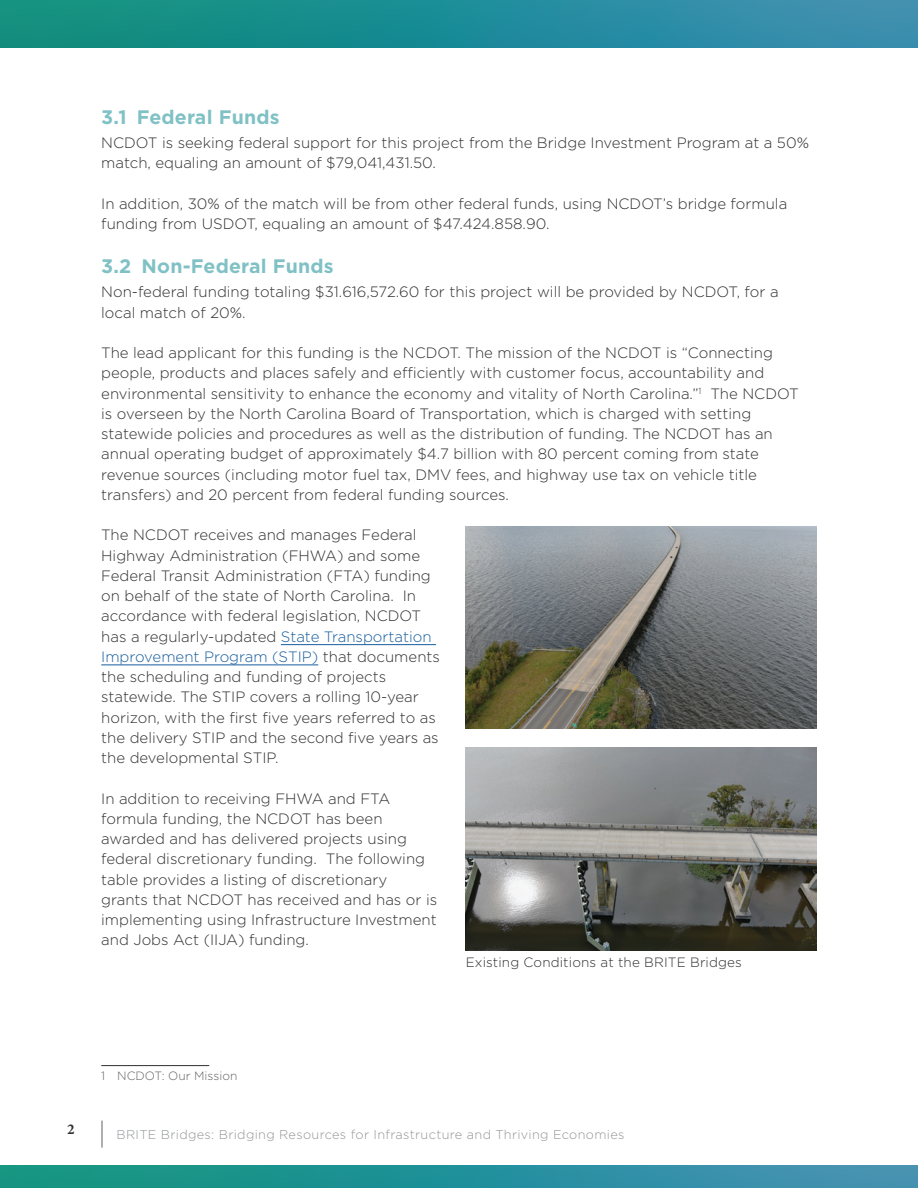
<style>
.page{position:relative;width:918px;height:1188px;background:#fff}
.page>*{position:absolute;margin:0;border:0;box-sizing:border-box;transform-origin:0 0}
.t1{font:700 19.5px "Gotham";letter-spacing:.01em;color:#80c1c5}
.t2{font:300 15px/20.2px "Gotham";color:#312f30}
.t3{font:700 15px "Minion Pro";color:#312f30}
.t4{font:300 13.5px "Gotham";letter-spacing:.01em;color:#312f30}
.t5{font:300 12.75px "Gotham";letter-spacing:.025em;color:#939598}
.t6{font:300 12px "Gotham";color:#616164}
.s1{color:#175d9e}
</style>
<div class="page">
<div style="left:0;top:0;width:918px;height:47px;background:linear-gradient(to right,#0a8d7b,#3a8db4)"></div>
<hr style="left:101px;top:1121px;width:2px;height:27px;background:#939598">
<div style="left:0;top:1165px;width:918px;height:23px;background:linear-gradient(to right,#0d947e,#4390b5)"></div>
<hr style="left:281px;top:644px;width:155px;height:1px;background:#175d9e">
<hr style="left:101px;top:665px;width:217px;height:1px;background:#175d9e">
<hr style="left:101px;top:1065px;width:108px;height:1px;background:#312f30">
<img style="left:466px;top:526px;width:351px;height:203px">
<img style="left:466px;top:748px;width:351px;height:202px">
<h1 class="t1" style="left:101px;top:104px;width:180px">3.1 Federal Funds</h1>
<p class="t2" style="left:101px;top:132px;width:709px">NCDOT is seeking federal support for this project from the Bridge Investment Program at a 50% match, equaling an amount of $79,041,431.50.</p>
<p class="t2" style="left:101px;top:193px;width:688px">In addition, 30% of the match will be from other federal funds, using NCDOT’s bridge formula funding from USDOT, equaling an amount of $47.424.858.90.</p>
<h1 class="t1" style="left:101px;top:253px;width:234px">3.2 Non-Federal Funds</h1>
<p class="t2" style="left:101px;top:282px;width:679px">Non-federal funding totaling $31.616,572.60 for this project will be provided by NCDOT, for a local match of 20%.</p>
<p class="t2" style="left:101px;top:342px;width:699px">The lead applicant for this funding is the NCDOT. The mission of the NCDOT is “Connecting people, products and places safely and efficiently with customer focus, accountability and environmental sensitivity to enhance the economy and vitality of North Carolina.”<sup>1</sup> The NCDOT is overseen by the North Carolina Board of Transportation, which is charged with setting statewide policies and procedures as well as the distribution of funding. The NCDOT has an annual operating budget of approximately $4.7 billion with 80 percent coming from state revenue sources (including motor fuel tax, DMV fees, and highway use tax on vehicle title transfers) and 20 percent from federal funding sources.</p>
<p class="t2" style="left:101px;top:525px;width:340px">The NCDOT receives and manages Federal Highway Administration (FHWA) and some Federal Transit Administration (FTA) funding on behalf of the state of North Carolina. In accordance with federal legislation, NCDOT has a regularly-updated <span class="s1">State Transportation Improvement Program (STIP)</span> that documents the scheduling and funding of projects statewide. The STIP covers a rolling 10-year horizon, with the first five years referred to as the delivery STIP and the second five years as the developmental STIP.</p>
<p class="t2" style="left:101px;top:788px;width:337px">In addition to receiving FHWA and FTA formula funding, the NCDOT has been awarded and has delivered projects using federal discretionary funding. The following table provides a listing of discretionary grants that NCDOT has received and has or is implementing using Infrastructure Investment and Jobs Act (IIJA) funding.</p>
<p class="t4" style="left:466px;top:954px;width:278px">Existing Conditions at the BRITE Bridges</p>
<p class="t3" style="left:67px;top:1119px;width:9px">2</p>
<p class="t6" style="left:101px;top:1068px;width:138px">1 NCDOT: Our Mission</p>
<p class="t5" style="left:117px;top:1127px;width:509px">BRITE Bridges: Bridging Resources for Infrastructure and Thriving Economies</p>
</div>
